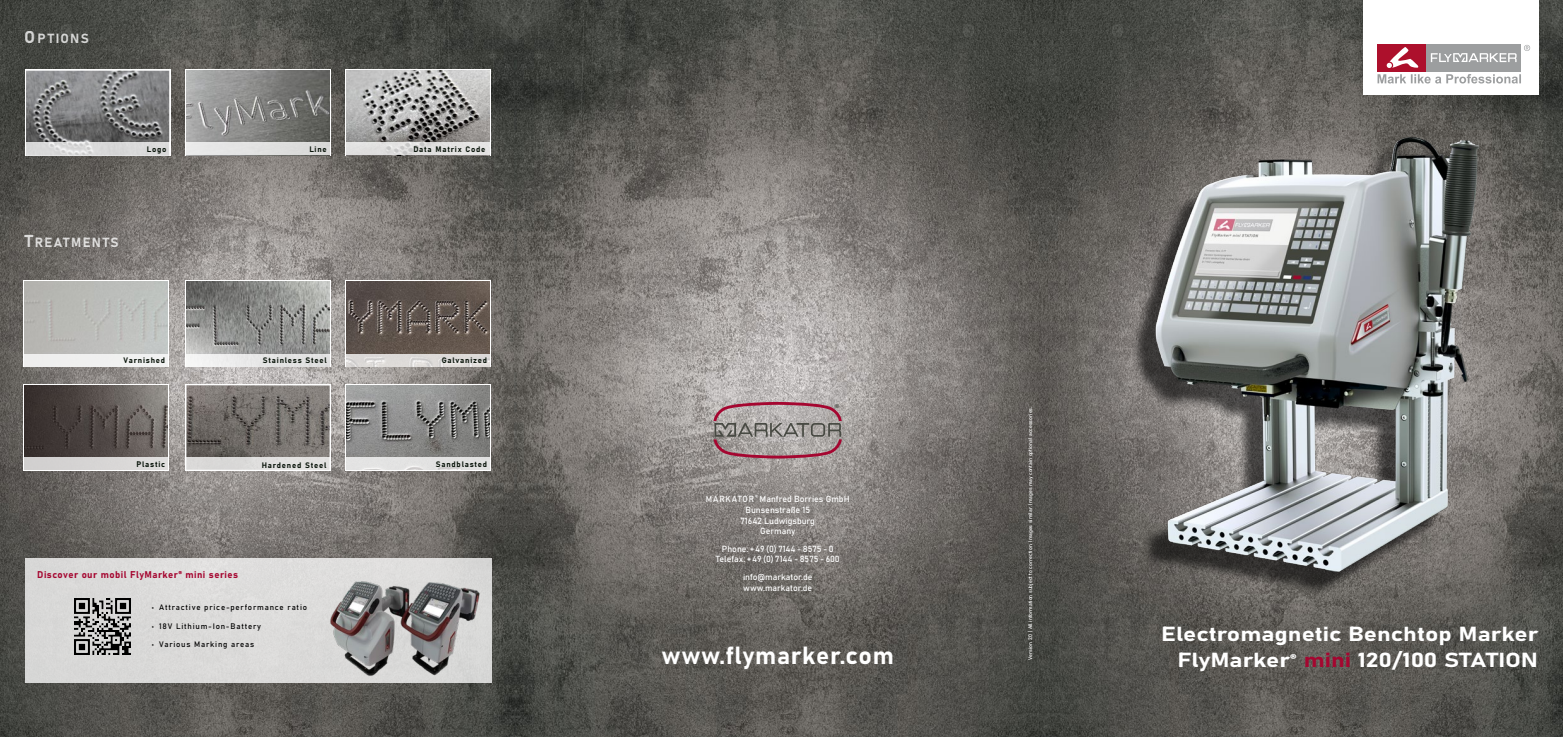
<style>
.page{position:relative;width:1563px;height:737px;background:#fff}
.page>*{position:absolute;margin:0;border:0;box-sizing:border-box;transform-origin:0 0}
.t1{font:24.5px "Bahnschrift";letter-spacing:.03em;color:#fff}
.t2{font:20.12px/26.2px "Bahnschrift";color:#fff;scale:1.22 1}
.t3{font:13.12px "Bahnschrift";letter-spacing:.1em;color:#fff}
.t4{font:9.62px "Bahnschrift";letter-spacing:.05em;color:#a50630}
.t5{font:8.75px/10.5px "Bahnschrift";color:#fff;text-align:center}
.t6{font:8.75px "Bahnschrift";letter-spacing:.1em;color:#fefefe;scale:.95 1}
.t7{font:7.88px "Bahnschrift";letter-spacing:.1em;color:#09140a}
.t8{font:7.88px "Bahnschrift";letter-spacing:.1em;color:#000}
.t9{font:7.61px "Bahnschrift";color:#fff;scale:1.22 1}
.t10{font:700 5.34px "Arial";color:#484a43}
.t11{font:5.25px "Bahnschrift";color:#fff}
.t12{font:4.11px "Bahnschrift";color:#fefefe;scale:.95 1}
.s1{font-size:17.06px}
.s2{color:#a50630}
</style>
<div class="page">
<img style="left:0;top:0;width:1563px;height:737px">
<div style="left:1363px;top:0;width:175px;height:94px;background:#fff"></div>
<div style="left:1377px;top:44px;width:48px;height:28px;background:#ad102c"></div>
<div style="left:1426px;top:44px;width:95px;height:27px;background:#9c9e9f"></div>
<svg style="left:1377px;top:45px;width:153px;height:38px"></svg>
<svg style="left:713px;top:402px;width:129px;height:56px;background:#a69294"></svg>
<div style="left:24px;top:280px;width:145px;height:87px;background:#b9bab6"></div>
<img style="left:25px;top:282px;width:143px;height:72px">
<div style="left:24px;top:354px;width:144px;height:12px;background:#f0f0f0"></div>
<svg style="left:345px;top:280px;width:146px;height:87px"></svg>
<img style="left:347px;top:282px;width:143px;height:72px">
<svg style="left:347px;top:354px;width:143px;height:12px;background:#dddbd9"></svg>
<svg style="left:24px;top:384px;width:145px;height:87px"></svg>
<img style="left:25px;top:385px;width:143px;height:72px">
<div style="left:25px;top:457px;width:143px;height:13px;background:#d7d5d4"></div>
<div style="left:185px;top:384px;width:146px;height:87px;background:#fff"></div>
<img style="left:186px;top:385px;width:144px;height:72px">
<div style="left:186px;top:457px;width:144px;height:13px;background:#dfdddd"></div>
<svg style="left:345px;top:384px;width:146px;height:87px"></svg>
<img style="left:347px;top:385px;width:143px;height:72px">
<svg style="left:347px;top:457px;width:143px;height:13px;background:#e2e2e1"></svg>
<div style="left:25px;top:559px;width:466px;height:124px;background:#dbdad9"></div>
<svg style="left:185px;top:280px;width:146px;height:87px"></svg>
<img style="left:186px;top:282px;width:144px;height:72px">
<svg style="left:186px;top:354px;width:144px;height:12px;fill:#e7e7e7"></svg>
<svg style="left:25px;top:69px;width:145px;height:87px"></svg>
<img style="left:26px;top:71px;width:143px;height:72px">
<svg style="left:26px;top:143px;width:143px;height:12px;background:#d9d9da"></svg>
<svg style="left:185px;top:69px;width:146px;height:87px"></svg>
<img style="left:186px;top:71px;width:144px;height:72px">
<div style="left:186px;top:143px;width:144px;height:12px;background:#e2e2e1"></div>
<svg style="left:345px;top:69px;width:146px;height:87px"></svg>
<img style="left:347px;top:71px;width:143px;height:72px">
<svg style="left:347px;top:143px;width:143px;height:12px;background:#dfdede"></svg>
<img style="left:1109px;top:120px;width:405px;height:509px">
<img style="left:330px;top:581px;width:150px;height:96px">
<img style="left:74px;top:599px;width:56px;height:55px">
<h3 class="t3" style="left:25px;top:30px;width:66px"><span class="s1">O</span>PTIONS</h3>
<p class="t7" style="left:147px;top:145px;width:21px">Logo</p>
<p class="t7" style="left:309px;top:145px;width:19px">Line</p>
<p class="t7" style="left:413px;top:145px;width:74px">Data Matrix Code</p>
<h3 class="t3" style="left:25px;top:234px;width:95px"><span class="s1">T</span>REATMENTS</h3>
<p class="t7" style="left:124px;top:355px;width:43px">Varnished</p>
<p class="t7" style="left:442px;top:355px;width:47px">Galvanized</p>
<p class="t7" style="left:263px;top:355px;width:65px">Stainless Steel</p>
<p class="t7" style="left:137px;top:459px;width:30px">Plastic</p>
<p class="t7" style="left:262px;top:460px;width:66px">Hardened Steel</p>
<p class="t7" style="left:436px;top:459px;width:53px">Sandblasted</p>
<p class="t4" style="left:37px;top:569px;width:202px">Discover our mobil FlyMarker<sup>®</sup> mini series</p>
<p class="t8" style="left:152px;top:602px;width:157px">• Attractive price-performance ratio</p>
<p class="t8" style="left:152px;top:621px;width:111px">• 18V Lithium-Ion-Battery</p>
<p class="t8" style="left:152px;top:639px;width:104px">• Various Marking areas</p>
<p class="t10" style="left:835px;top:402px;width:5px">®</p>
<p class="t6" style="left:706px;top:494px;width:52px">MARKATOR</p>
<p class="t12" style="left:755px;top:494px;width:4px">®</p>
<p class="t5" style="left:759px;top:494px;width:92px">Manfred Borries GmbH</p>
<p class="t5" style="left:745px;top:504px;width:66px">Bunsenstraße 15</p>
<p class="t5" style="left:740px;top:515px;width:76px">71642 Ludwigsburg</p>
<p class="t5" style="left:760px;top:525px;width:37px">Germany</p>
<p class="t5" style="left:716px;top:543px;width:125px">Phone: + 49 (0) 7144 - 8575 - 0<br>Telefax: + 49 (0) 7144 - 8575 - 600</p>
<p class="t5" style="left:743px;top:572px;width:71px;text-align:left">info@markator.de www.markator.de</p>
<h1 class="t1" style="left:661px;top:639px;width:234px">www.flymarker.com</h1>
<p class="t11" style="left:1027px;top:659px;width:254px;rotate:-90deg">Version 2.0 | All information subject to correction. Images similar. Images may contain optional accessories.</p>
<h2 class="t2" style="left:1177px;top:620px;width:297px;text-indent:-16px">Electromagnetic Benchtop Marker<br>FlyMarker</h2>
<p class="t9" style="left:1290px;top:652px;width:7px">®</p>
<h2 class="t2" style="left:1303px;top:647px;width:194px"><span class="s2">mini</span> 120/100 STATION</h2>
</div>
